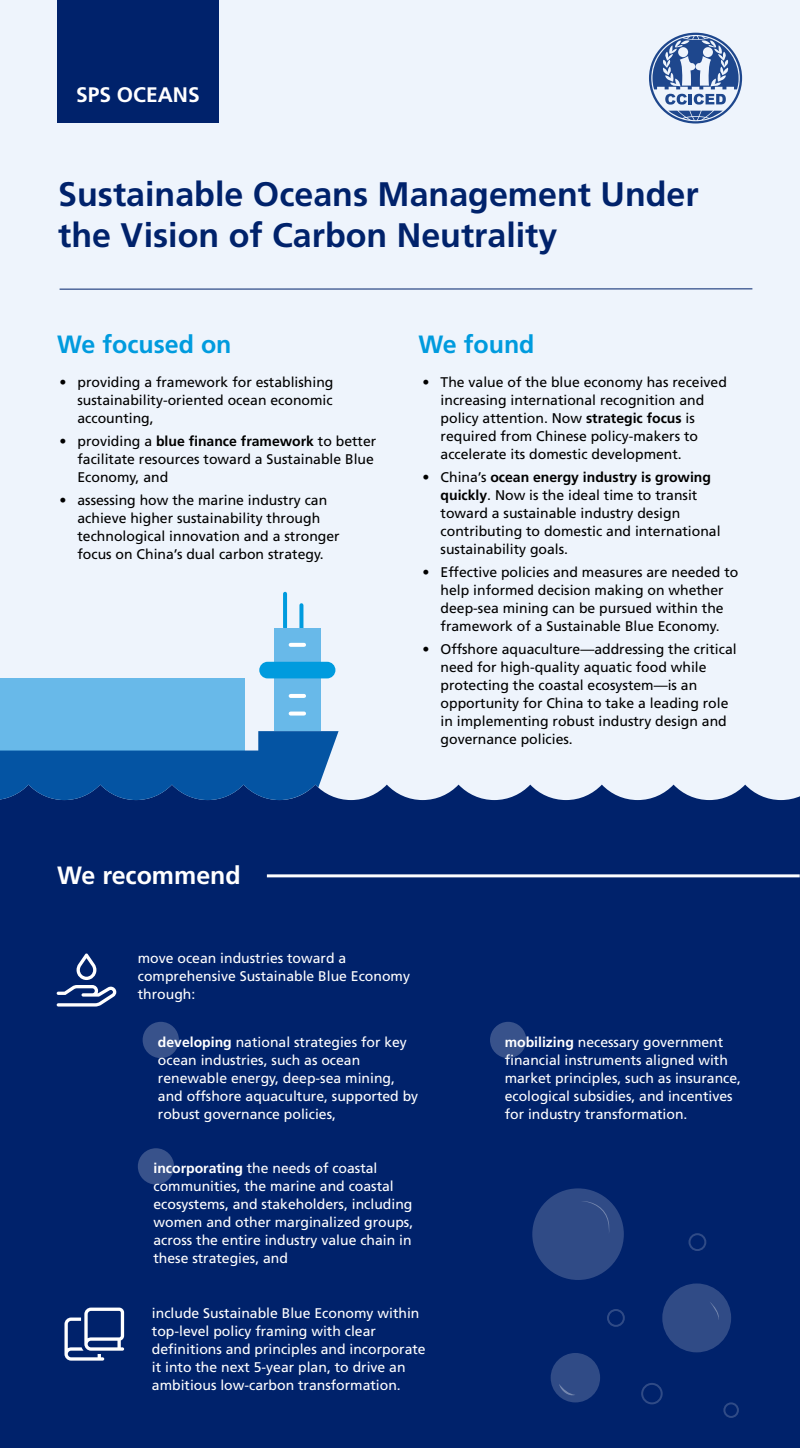
<style>
.page{position:relative;width:800px;height:1448px;background:#fff}
.page>*{position:absolute;margin:0;border:0;box-sizing:border-box;transform-origin:0 0}
.t1{font:700 34px/40.8px "Frutiger LT Std";color:#00226b}
.t2{font:700 25px "Frutiger LT Std";color:#009bde}
.t3{font:700 25px "Frutiger LT Std";color:#fff}
.t4{font:700 21px "Frutiger LT Std";color:#fff}
.t5{font:14px/18px "Frutiger LT Std";color:#000}
.t6{font:14px/18px "Frutiger LT Std";color:#fff}
.s1{font-weight:700}
</style>
<div class="page">
<div style="left:0;top:0;width:800px;height:1133px;background:#eef4fc"></div>
<svg style="left:649px;top:33px;width:93px;height:90px"></svg>
<svg style="left:283px;top:593px;width:4px;height:34px"></svg>
<svg style="left:299px;top:605px;width:4px;height:23px"></svg>
<div style="left:274px;top:678px;width:47px;height:53px;background:#68b9e9"></div>
<div style="left:274px;top:628px;width:47px;height:33px;background:#68b9e9"></div>
<div style="left:259px;top:661px;width:76px;height:17px;background:#009bde;border-radius:8px"></div>
<svg style="left:291px;top:711px;width:13px;height:4px"></svg>
<hr style="left:291px;top:694px;width:13px;height:4px;background:#fff">
<svg style="left:291px;top:643px;width:13px;height:4px"></svg>
<div style="left:0;top:678px;width:245px;height:72px;background:#68b9e9"></div>
<svg style="left:0;top:784px;width:800px;height:34px;fill:#00226b"></svg>
<svg style="left:0;top:731px;width:339px;height:69px"></svg>
<div style="left:0;top:818px;width:800px;height:629px;background:#00226b"></div>
<svg style="left:64px;top:1307px;width:60px;height:53px"></svg>
<svg style="left:57px;top:953px;width:59px;height:53px"></svg>
<div style="left:143px;top:1021px;width:36px;height:37px;background:#38528b;border-radius:50%"></div>
<div style="left:490px;top:1021px;width:36px;height:37px;background:#38528b;border-radius:50%"></div>
<hr style="left:267px;top:874px;width:533px;height:3px;background:#fff">
<div style="left:138px;top:1148px;width:36px;height:36px;background:#38528b;border-radius:50%"></div>
<div style="left:532px;top:1188px;width:92px;height:91px;background:#304b86;border-radius:50%"></div>
<div style="left:662px;top:1283px;width:69px;height:69px;background:#304b86;border-radius:50%"></div>
<div style="left:551px;top:1352px;width:49px;height:50px;background:#304b86;border-radius:50%"></div>
<svg style="left:582px;top:1201px;width:27px;height:28px"></svg>
<div style="left:689px;top:1233px;width:17px;height:17px;border:2px solid #fff;border-radius:50%"></div>
<div style="left:607px;top:1308px;width:18px;height:18px;border:2px solid #fff;border-radius:50%"></div>
<div style="left:723px;top:1402px;width:16px;height:15px;border:2px solid #fff;border-radius:50%"></div>
<div style="left:641px;top:1382px;width:22px;height:22px;border:2px solid #fff;border-radius:50%"></div>
<svg style="left:559px;top:1384px;width:16px;height:11px"></svg>
<svg style="left:710px;top:1302px;width:9px;height:18px"></svg>
<div style="left:57px;top:0;width:162px;height:123px;background:#00226b"></div>
<hr style="left:60px;top:288px;width:692px;height:2px;background:#00226b">
<h3 class="t4" style="left:76px;top:82px;width:125px">SPS OCEANS</h3>
<h1 class="t1" style="left:58px;top:174px;width:642px">Sustainable Oceans Management Under the Vision of Carbon Neutrality</h1>
<h2 class="t2" style="left:57px;top:329px;width:176px">We focused on</h2>
<h2 class="t2" style="left:418px;top:329px;width:118px">We found</h2>
<p class="t5" style="left:78px;top:373px;width:257px;text-align:justify;text-indent:-18px">• providing a framework for establishing sustainability-oriented ocean economic accounting,</p>
<p class="t5" style="left:78px;top:432px;width:300px;text-indent:-18px">• providing a <span class="s1">blue finance framework</span> to better facilitate resources toward a Sustainable Blue<br>Economy, and</p>
<p class="t5" style="left:78px;top:491px;width:264px;text-indent:-18px">• assessing how the marine industry can achieve higher sustainability through technological innovation and a stronger focus on China’s dual carbon strategy.</p>
<p class="t5" style="left:441px;top:373px;width:288px;text-indent:-18px">• The value of the blue economy has received increasing international recognition and policy attention. Now <span class="s1">strategic focus</span> is required from Chinese policy-makers to accelerate its domestic development.</p>
<p class="t5" style="left:441px;top:468px;width:282px;text-indent:-18px">• China’s <span class="s1">ocean energy industry is growing quickly</span>. Now is the ideal time to transit toward a sustainable industry design contributing to domestic and international sustainability goals.</p>
<p class="t5" style="left:423px;top:563px;width:317px;text-align:center">• Effective policies and measures are needed to help informed decision making on whether deep-sea mining can be pursued within the framework of a Sustainable Blue Economy.</p>
<p class="t5" style="left:441px;top:640px;width:298px;text-indent:-18px">• Offshore aquaculture—addressing the critical need for high-quality aquatic food while protecting the coastal ecosystem—is an opportunity for China to take a leading role in implementing robust industry design and governance policies.</p>
<h2 class="t3" style="left:57px;top:860px;width:185px">We recommend</h2>
<p class="t6" style="left:138px;top:948px;width:274px">move ocean industries toward a comprehensive Sustainable Blue Economy through:</p>
<p class="t6" style="left:158px;top:1032px;width:262px"><span class="s1">developing</span> national strategies for key ocean industries, such as ocean renewable energy, deep-sea mining, and offshore aquaculture, supported by robust governance policies,</p>
<p class="t6" style="left:153px;top:1159px;width:261px"><span class="s1">incorporating</span> the needs of coastal communities, the marine and coastal ecosystems, and stakeholders, including women and other marginalized groups, across the entire industry value chain in these strategies, and</p>
<p class="t6" style="left:152px;top:1303px;width:275px">include Sustainable Blue Economy within top-level policy framing with clear definitions and principles and incorporate it into the next 5-year plan, to drive an ambitious low-carbon transformation.</p>
<p class="t6" style="left:505px;top:1032px;width:238px"><span class="s1">mobilizing</span> necessary government financial instruments aligned with market principles, such as insurance, ecological subsidies, and incentives for industry transformation.</p>
</div>
